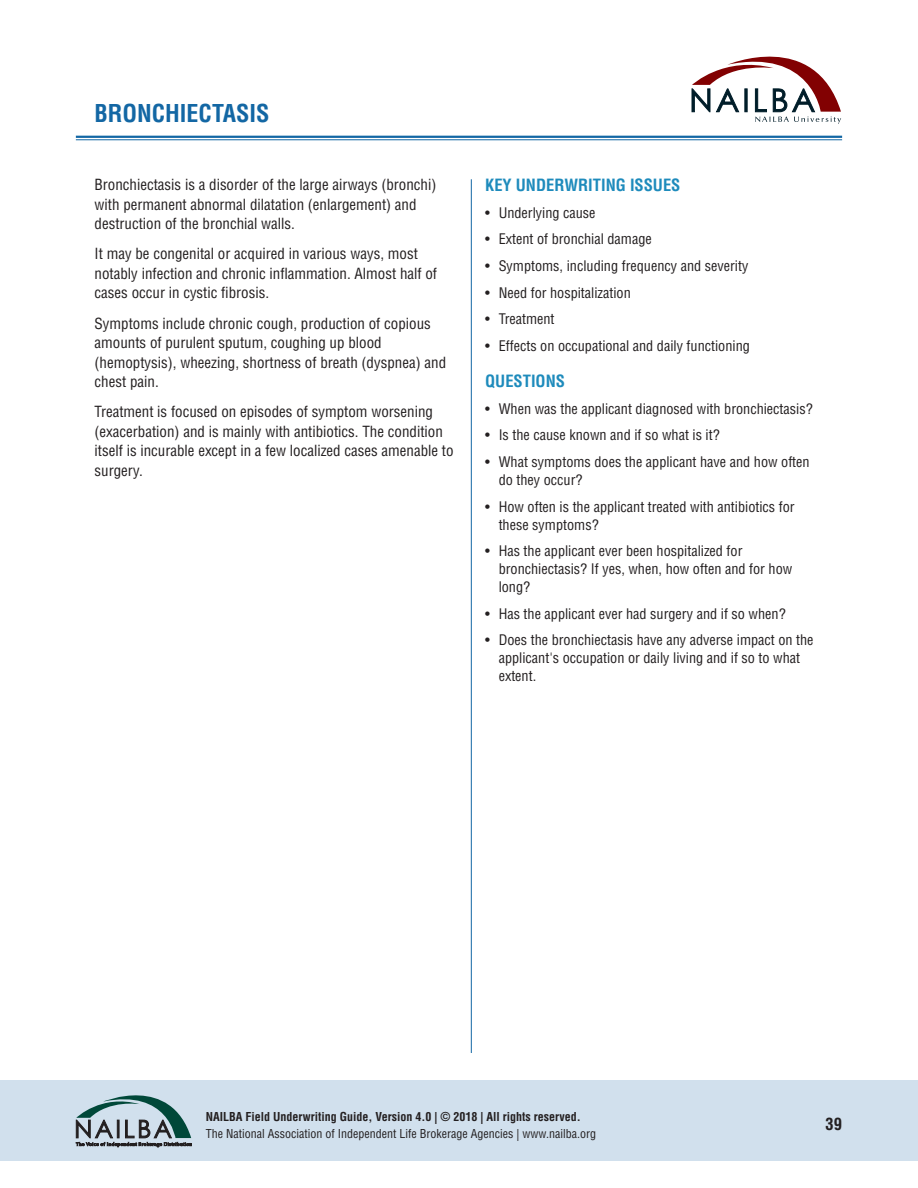
<style>
.page{position:relative;width:918px;height:1188px;background:#fff}
.page>*{position:absolute;margin:0;border:0;box-sizing:border-box;transform-origin:0 0}
.t1{font:700 condensed 24px "Helvetica LT Std";color:#1367a4}
.Subhead{font:700 condensed 16.5px "Helvetica LT Std";color:#1e8bbc}
.t2{font:700 condensed 16.5px "Helvetica LT Std";color:#231f20}
.Text{font:condensed 15px/19.5px "Helvetica LT Std";color:#231f20}
.Bullet_Text{font:condensed 14.25px/18px "Helvetica LT Std";color:#231f20}
.t3{font:condensed 12px "Helvetica LT Std";color:#231f20}
.t4{font:700 condensed 12px "Helvetica LT Std";color:#231f20}
</style>
<div class="page">
<div style="left:0;top:1080px;width:918px;height:81px;background:#d1e0ed"></div>
<svg style="left:76px;top:1095px;width:116px;height:52px"></svg>
<svg style="left:692px;top:57px;width:149px;height:67px"></svg>
<hr style="left:76px;top:136px;width:766px;height:2px;background:#1367a4">
<hr style="left:76px;top:139px;width:766px;height:1px;background:#1367a4">
<hr style="left:471px;top:179px;width:1px;height:874px;background:#1367a4">
<p class="t1" style="left:95px;top:98px;width:176px">BRONCHIECTASIS</p>
<p class="Text" style="left:95px;top:175px;width:343px">Bronchiectasis is a disorder of the large airways (bronchi) with permanent abnormal dilatation (enlargement) and destruction of the bronchial walls.</p>
<p class="Text" style="left:95px;top:244px;width:344px">It may be congenital or acquired in various ways, most notably infection and chronic inflammation. Almost half of cases occur in cystic fibrosis.</p>
<p class="Text" style="left:95px;top:313px;width:353px">Symptoms include chronic cough, production of copious amounts of purulent sputum, coughing up blood (hemoptysis), wheezing, shortness of breath (dyspnea) and chest pain.</p>
<p class="Text" style="left:95px;top:402px;width:360px">Treatment is focused on episodes of symptom worsening (exacerbation) and is mainly with antibiotics. The condition itself is incurable except in a few localized cases amenable to surgery.</p>
<p class="Subhead" style="left:485px;top:175px;width:197px">KEY UNDERWRITING ISSUES</p>
<p class="Bullet_Text" style="left:485px;top:203px;width:112px">• Underlying cause</p>
<p class="Bullet_Text" style="left:485px;top:230px;width:168px">• Extent of bronchial damage</p>
<p class="Bullet_Text" style="left:485px;top:257px;width:265px">• Symptoms, including frequency and severity</p>
<p class="Bullet_Text" style="left:485px;top:283px;width:147px">• Need for hospitalization</p>
<p class="Bullet_Text" style="left:485px;top:310px;width:71px">• Treatment</p>
<p class="Bullet_Text" style="left:485px;top:337px;width:266px">• Effects on occupational and daily functioning</p>
<p class="Subhead" style="left:485px;top:371px;width:81px">QUESTIONS</p>
<p class="Bullet_Text" style="left:485px;top:399px;width:329px">• When was the applicant diagnosed with bronchiectasis?</p>
<p class="Bullet_Text" style="left:485px;top:426px;width:236px">• Is the cause known and if so what is it?</p>
<p class="Bullet_Text" style="left:499px;top:453px;width:313px;text-indent:-14px">• What symptoms does the applicant have and how often do they occur?</p>
<p class="Bullet_Text" style="left:499px;top:497px;width:298px;text-indent:-14px">• How often is the applicant treated with antibiotics for these symptoms?</p>
<p class="Bullet_Text" style="left:499px;top:542px;width:295px;text-indent:-14px">• Has the applicant ever been hospitalized for bronchiectasis? If yes, when, how often and for how long?</p>
<p class="Bullet_Text" style="left:485px;top:605px;width:302px">• Has the applicant ever had surgery and if so when?</p>
<p class="Bullet_Text" style="left:499px;top:631px;width:316px;text-indent:-14px">• Does the bronchiectasis have any adverse impact on the applicant's occupation or daily living and if so to what extent.</p>
<p class="t4" style="left:206px;top:1109px;width:376px">NAILBA Field Underwriting Guide, Version 4.0 | © 2018 | All rights reserved.</p>
<p class="t3" style="left:206px;top:1126px;width:392px">The National Association of Independent Life Brokerage Agencies | www.nailba.org</p>
<p class="t2" style="left:826px;top:1114px;width:18px">39</p>
</div>
